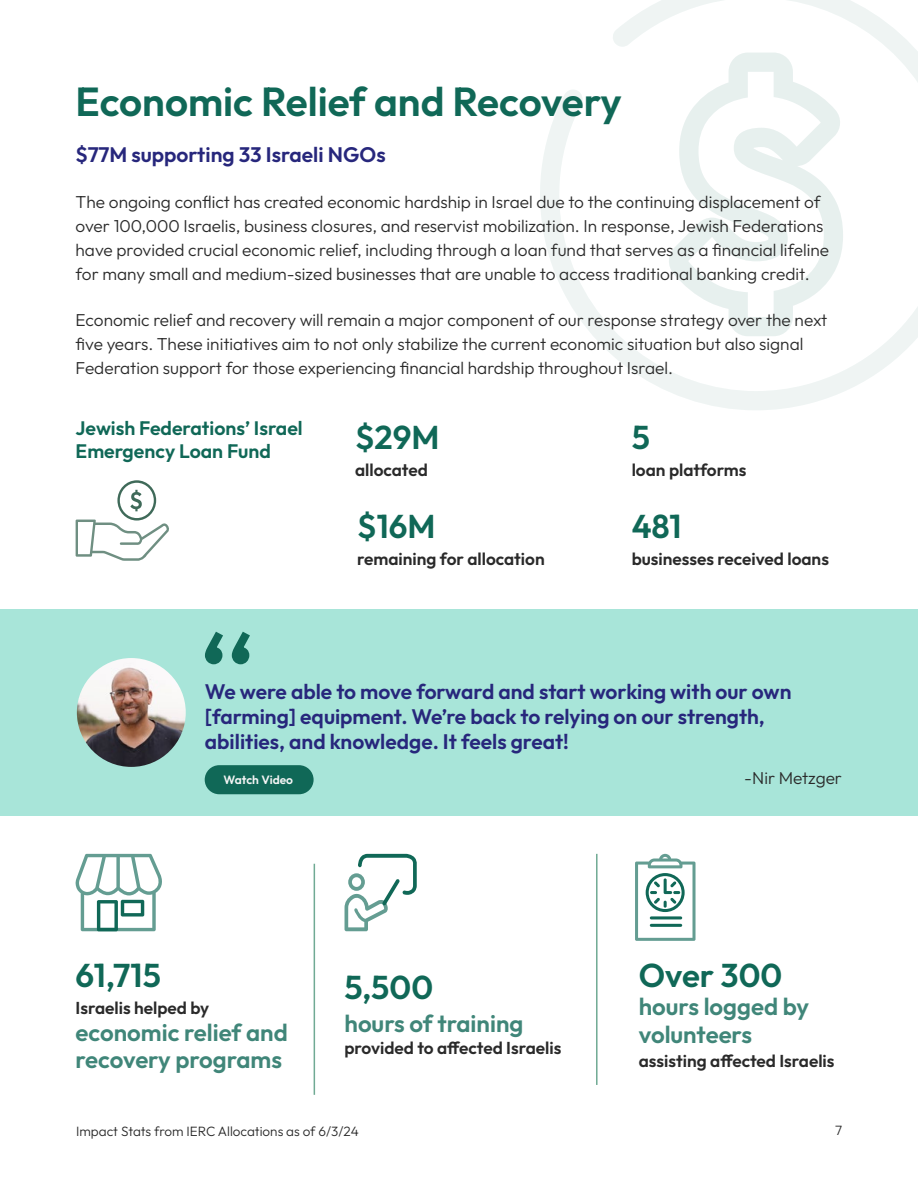
<style>
.page{position:relative;width:918px;height:1188px;background:#fff}
.page>*{position:absolute;margin:0;border:0;box-sizing:border-box;transform-origin:0 0}
.t1{font:600 40.5px "Outfit";color:#106857}
.t2{font:600 33px "Outfit";color:#106857}
.t3{font:600 24px/27.3px "Outfit";color:#408679}
.t4{font:600 21px/25.2px "Outfit";color:#27277c}
.t5{font:600 19.5px/23.4px "Outfit";color:#106857}
.t6{font:300 17.25px/24.2px "Outfit";color:#2a2a2a}
.t7{font:600 17.25px "Outfit";color:#2a2a2a}
.t8{font:300 13.5px "Outfit";color:#2a2a2a}
.t9{font:600 12px "Outfit";color:#f5f5f5}
</style>
<div class="page">
<svg style="left:540px;top:0;width:378px;height:410px"></svg>
<svg style="left:667px;top:53px;width:176px;height:283px"></svg>
<div style="left:0;top:609px;width:918px;height:207px;background:#a8e5d9"></div>
<div style="left:205px;top:765px;width:109px;height:29px;background:#106857;border-radius:15px"></div>
<svg style="left:205px;top:632px;width:45px;height:32px"></svg>
<img style="left:77px;top:658px;width:109px;height:109px;border-radius:54px">
<svg style="left:75px;top:854px;width:87px;height:77px"></svg>
<svg style="left:345px;top:854px;width:72px;height:77px"></svg>
<svg style="left:635px;top:854px;width:61px;height:87px"></svg>
<hr style="left:314px;top:864px;width:1px;height:231px;background:#70aa94">
<hr style="left:596px;top:854px;width:2px;height:231px;background:#70aa94">
<svg style="left:76px;top:480px;width:93px;height:81px"></svg>
<h1 class="t1" style="left:76px;top:79px;width:548px">Economic Relief and Recovery</h1>
<p class="t4" style="left:76px;top:142px;width:312px">$77M supporting 33 Israeli NGOs</p>
<p class="t6" style="left:76px;top:189px;width:755px">The ongoing conflict has created economic hardship in Israel due to the continuing displacement of over 100,000 Israelis, business closures, and reservist mobilization. In response, Jewish Federations have provided crucial economic relief, including through a loan fund that serves as a financial lifeline for many small and medium-sized businesses that are unable to access traditional banking credit.</p>
<p class="t6" style="left:76px;top:308px;width:753px">Economic relief and recovery will remain a major component of our response strategy over the next five years. These initiatives aim to not only stabilize the current economic situation but also signal<br>Federation support for those experiencing financial hardship throughout Israel.</p>
<p class="t5" style="left:76px;top:416px;width:229px">Jewish Federations’ Israel<br>Emergency Loan Fund</p>
<h2 class="t2" style="left:355px;top:418px;width:86px">$29M</h2>
<p class="t7" style="left:355px;top:460px;width:74px">allocated</p>
<h2 class="t2" style="left:357px;top:508px;width:80px">$16M</h2>
<p class="t7" style="left:357px;top:549px;width:189px">remaining for allocation</p>
<h2 class="t2" style="left:632px;top:418px;width:20px">5</h2>
<p class="t7" style="left:632px;top:460px;width:116px">loan platforms</p>
<h2 class="t2" style="left:632px;top:508px;width:51px">481</h2>
<p class="t7" style="left:632px;top:549px;width:199px">businesses received loans</p>
<p class="t4" style="left:205px;top:679px;width:588px">We were able to move forward and start working with our own [farming] equipment. We’re back to relying on our strength, abilities, and knowledge. It feels great!</p>
<p class="t9" style="left:224px;top:773px;width:71px">Watch Video</p>
<p class="t6" style="left:744px;top:766px;width:99px">-Nir Metzger</p>
<h2 class="t2" style="left:76px;top:957px;width:87px">61,715</h2>
<p class="t7" style="left:76px;top:998px;width:135px">Israelis helped by</p>
<h3 class="t3" style="left:76px;top:1019px;width:214px">economic relief and recovery programs</h3>
<h2 class="t2" style="left:345px;top:969px;width:90px">5,500</h2>
<h3 class="t3" style="left:345px;top:1010px;width:180px">hours of training</h3>
<p class="t7" style="left:345px;top:1038px;width:218px">provided to affected Israelis</p>
<h2 class="t2" style="left:639px;top:957px;width:145px">Over 300</h2>
<h3 class="t3" style="left:639px;top:993px;width:172px">hours logged by volunteers</h3>
<p class="t7" style="left:639px;top:1051px;width:197px">assisting affected Israelis</p>
<p class="t8" style="left:76px;top:1124px;width:284px">Impact Stats from IERC Allocations as of 6/3/24</p>
<p class="t8" style="left:835px;top:1122px;width:9px">7</p>
</div>
